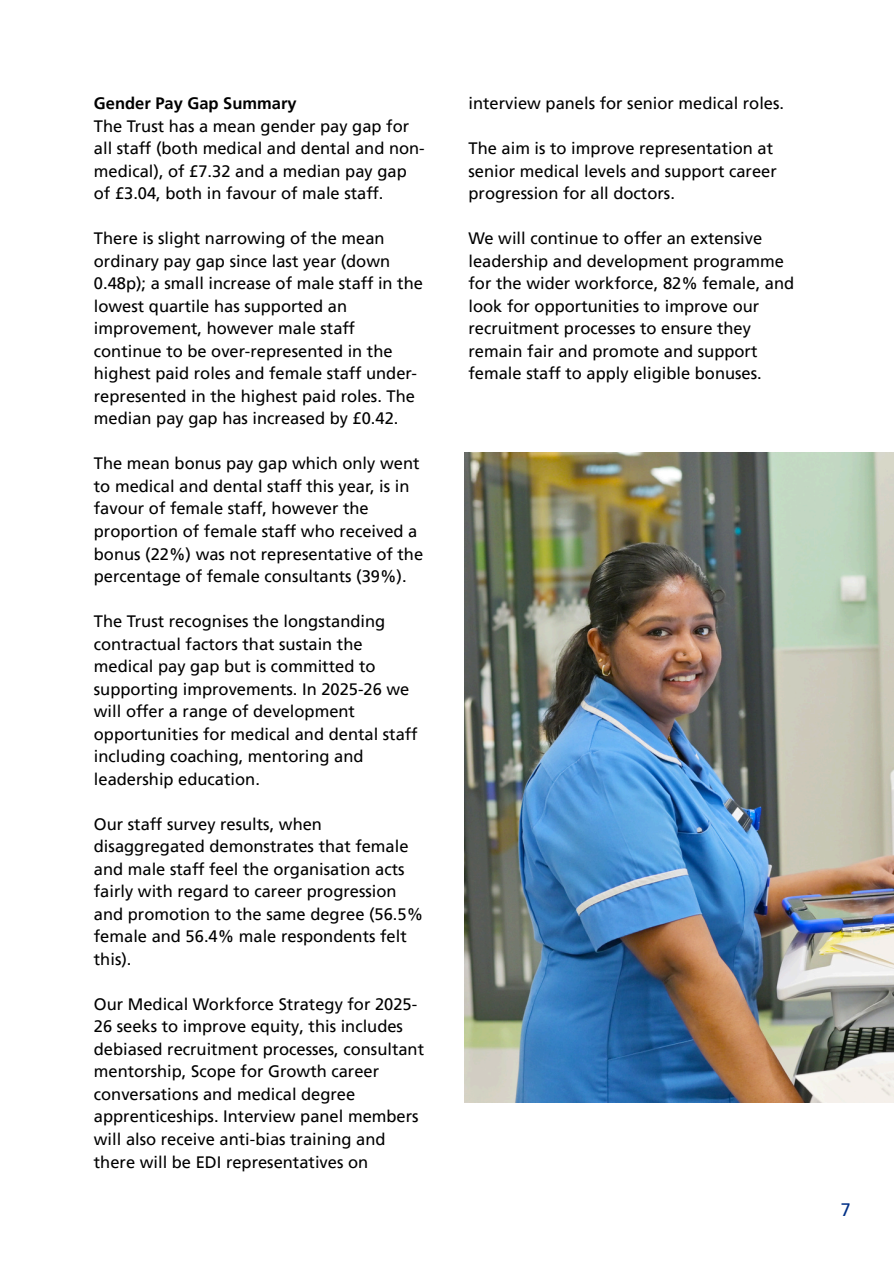
<style>
.page{position:relative;width:894px;height:1264px;background:#fff}
.page>*{position:absolute;margin:0;border:0;box-sizing:border-box;transform-origin:0 0}
.t1{font:18px "Frutiger LT Pro";color:#003087}
.t2{font:16.5px/22.5px "Frutiger LT Pro";color:#000}
.t3{font:700 16.5px "Frutiger LT Pro";color:#000}
</style>
<div class="page">
<img style="left:464px;top:452px;width:429px;height:650px">
<p class="t3" style="left:94px;top:93px;width:204px">Gender Pay Gap Summary</p>
<p class="t2" style="left:94px;top:114px;width:332px">The Trust has a mean gender pay gap for all staff (both medical and dental and non&shy;medical), of £7.32 and a median pay gap of £3.04, both in favour of male staff.</p>
<p class="t2" style="left:94px;top:227px;width:330px">There is slight narrowing of the mean ordinary pay gap since last year (down 0.48p); a small increase of male staff in the lowest quartile has supported an improvement, however male staff continue to be over-represented in the highest paid roles and female staff under&shy;represented in the highest paid roles. The median pay gap has increased by £0.42.</p>
<p class="t2" style="left:94px;top:452px;width:331px">The mean bonus pay gap which only went to medical and dental staff this year, is in favour of female staff, however the proportion of female staff who received a bonus (22%) was not representative of the percentage of female consultants (39%).</p>
<p class="t2" style="left:94px;top:610px;width:325px">The Trust recognises the longstanding contractual factors that sustain the medical pay gap but is committed to supporting improvements. In 2025-26 we will offer a range of development opportunities for medical and dental staff including coaching, mentoring and leadership education.</p>
<p class="t2" style="left:94px;top:812px;width:331px">Our staff survey results, when disaggregated demonstrates that female and male staff feel the organisation acts fairly with regard to career progression and promotion to the same degree (56.5% female and 56.4% male respondents felt this).</p>
<p class="t2" style="left:94px;top:992px;width:331px">Our Medical Workforce Strategy for 2025- 26 seeks to improve equity, this includes debiased recruitment processes, consultant mentorship, Scope for Growth career conversations and medical degree apprenticeships. Interview panel members will also receive anti-bias training and there will be EDI representatives on</p>
<p class="t2" style="left:468px;top:92px;width:317px">interview panels for senior medical roles.</p>
<p class="t2" style="left:468px;top:137px;width:309px">The aim is to improve representation at senior medical levels and support career progression for all doctors.</p>
<p class="t2" style="left:468px;top:227px;width:327px">We will continue to offer an extensive leadership and development programme for the wider workforce, 82% female, and look for opportunities to improve our recruitment processes to ensure they remain fair and promote and support female staff to apply eligible bonuses.</p>
<p class="t1" style="left:840px;top:1198px;width:12px">7</p>
</div>
